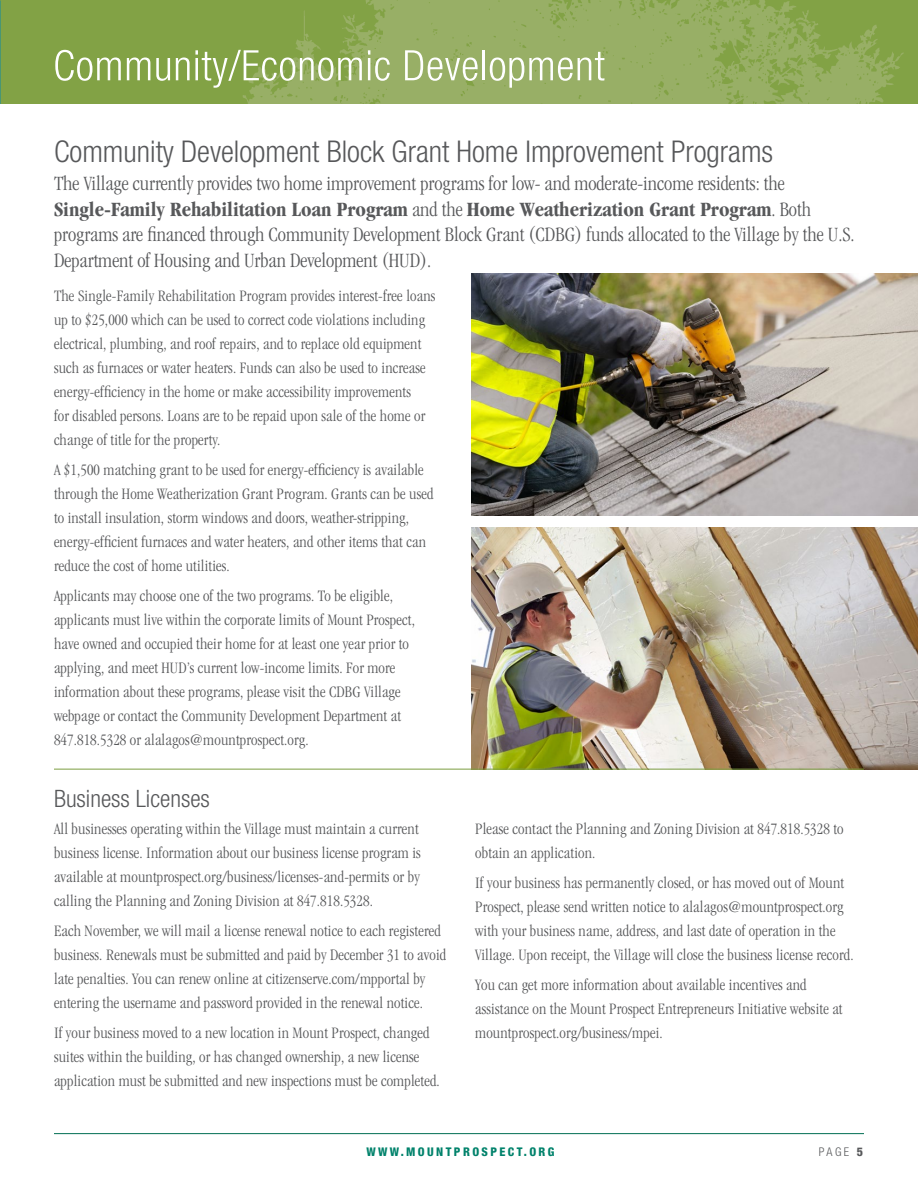
<style>
.page{position:relative;width:918px;height:1188px;background:#fff}
.page>*{position:absolute;margin:0;border:0;box-sizing:border-box;transform-origin:0 0}
.t1{font:300 condensed 30px "Helvetica Neue LT Std";color:#57585a}
.t2{font:300 condensed 24px "Helvetica Neue LT Std";color:#57585a}
.t3{font:300 condensed 21px/25.5px "Garamond";color:#57585a}
.t4{font:300 condensed 16.5px/24px "Garamond";letter-spacing:.01em;color:#57585a}
.t5{font:800 condensed 12px "Helvetica Neue LT Std";letter-spacing:.2em;color:#00826b}
.t6{font:300 condensed 12px "Helvetica Neue LT Std";color:#57585a}
.s1{font-weight:700}
.s2{font-weight:800}
</style>
<div class="page">
<img style="left:1px;top:0;width:917px;height:104px">
<svg style="left:55px;top:50px;width:66px;height:31px"></svg>
<svg style="left:127px;top:57px;width:23px;height:23px"></svg>
<svg style="left:156px;top:58px;width:14px;height:23px"></svg>
<svg style="left:176px;top:50px;width:186px;height:38px;background:#9eb670"></svg>
<svg style="left:368px;top:50px;width:22px;height:31px"></svg>
<svg style="left:405px;top:50px;width:73px;height:31px"></svg>
<hr style="left:483px;top:50px;width:2px;height:30px;background:#fff">
<svg style="left:490px;top:52px;width:114px;height:36px;background:#adbf86"></svg>
<img style="left:0;top:0;width:1px;height:106px">
<div style="left:0;top:104px;width:918px;height:6px;background:#fff"></div>
<img style="left:472px;top:274px;width:446px;height:241px">
<img style="left:472px;top:527px;width:446px;height:242px">
<hr style="left:54px;top:1133px;width:810px;height:1px;background:#006e53">
<hr style="left:54px;top:769px;width:810px;height:1px;background:#7b9d41">
<p class="t1" style="left:54px;top:134px;width:721px">Community Development Block Grant Home Improvement Programs</p>
<p class="t3" style="left:54px;top:171px;width:802px">The Village currently provides two home improvement programs for low- and moderate-income residents: the <span class="s1">Single-Family Rehabilitation Loan Program</span> and the <span class="s1">Home Weatherization Grant Program</span>. Both programs are financed through Community Development Block Grant (CDBG) funds allocated to the Village by the U.S.<br>Department of Housing and Urban Development (HUD).</p>
<p class="t4" style="left:54px;top:284px;width:383px">The Single-Family Rehabilitation Program provides interest-free loans up to $25,000 which can be used to correct code violations including electrical, plumbing, and roof repairs, and to replace old equipment such as furnaces or water heaters. Funds can also be used to increase energy-efficiency in the home or make accessibility improvements<br>for disabled persons. Loans are to be repaid upon sale of the home or change of title for the property.</p>
<p class="t4" style="left:54px;top:458px;width:381px">A $1,500 matching grant to be used for energy-efficiency is available through the Home Weatherization Grant Program. Grants can be used to install insulation, storm windows and doors, weather-stripping, energy-efficient furnaces and water heaters, and other items that can reduce the cost of home utilities.</p>
<p class="t4" style="left:54px;top:584px;width:362px">Applicants may choose one of the two programs. To be eligible, applicants must live within the corporate limits of Mount Prospect, have owned and occupied their home for at least one year prior to applying, and meet HUD’s current low-income limits. For more information about these programs, please visit the CDBG Village webpage or contact the Community Development Department at 847.818.5328 or alalagos@mountprospect.org.</p>
<p class="t2" style="left:54px;top:785px;width:157px">Business Licenses</p>
<p class="t4" style="left:54px;top:817px;width:368px">All businesses operating within the Village must maintain a current business license. Information about our business license program is available at mountprospect.org/business/licenses-and-permits or by calling the Planning and Zoning Division at 847.818.5328.</p>
<p class="t4" style="left:54px;top:919px;width:394px">Each November, we will mail a license renewal notice to each registered business. Renewals must be submitted and paid by December 31 to avoid late penalties. You can renew online at citizenserve.com/mpportal by entering the username and password provided in the renewal notice.</p>
<p class="t4" style="left:54px;top:1021px;width:387px">If your business moved to a new location in Mount Prospect, changed suites within the building, or has changed ownership, a new license application must be submitted and new inspections must be completed.</p>
<p class="t4" style="left:475px;top:817px;width:370px">Please contact the Planning and Zoning Division at 847.818.5328 to obtain an application.</p>
<p class="t4" style="left:475px;top:871px;width:380px">If your business has permanently closed, or has moved out of Mount Prospect, please send written notice to alalagos@mountprospect.org with your business name, address, and last date of operation in the Village. Upon receipt, the Village will close the business license record.</p>
<p class="t4" style="left:475px;top:973px;width:369px">You can get more information about available incentives and assistance on the Mount Prospect Entrepreneurs Initiative website at mountprospect.org/business/mpei.</p>
<p class="t5" style="left:366px;top:1144px;width:190px">WWW.MOUNTPROSPECT.ORG</p>
<p class="t6" style="left:819px;top:1145px;width:46px">PAGE <span class="s2">5</span></p>
</div>
